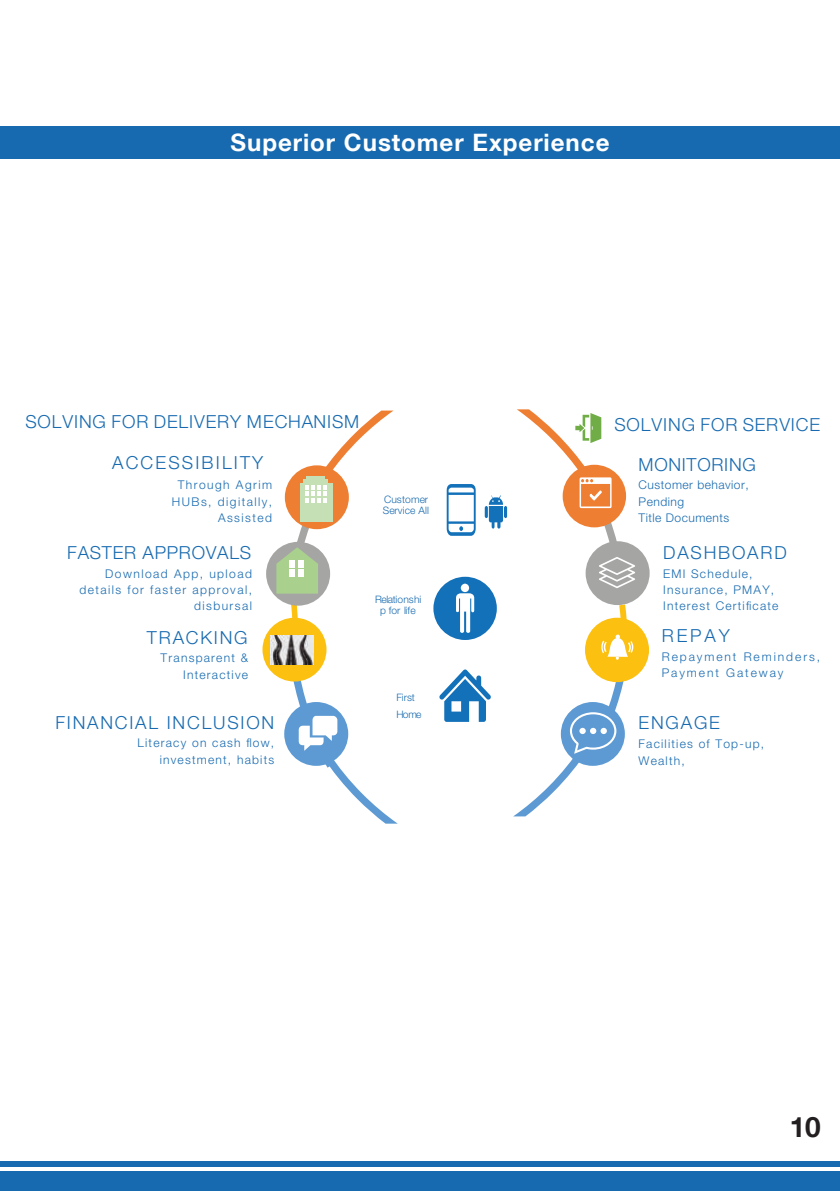
<style>
.page{position:relative;width:840px;height:1191px;background:#fff}
.page>*{position:absolute;margin:0;border:0;box-sizing:border-box;transform-origin:0 0}
.t1{font:700 28px "Helvetica Neue LT Com";color:#231f20}
.t2{font:700 24px "Helvetica Neue LT Com";letter-spacing:.04em;color:#fff}
.t3{font:300 18px "Helvetica Neue LT Std";letter-spacing:.06em;color:#176ab0}
.t4{font:300 18px "Helvetica Neue LT Std";letter-spacing:.1em;color:#176ab0}
.t5{font:300 18px "Helvetica Neue LT Std";letter-spacing:.04em;color:#176ab0}
.t6{font:300 18px "Helvetica Neue LT Std";letter-spacing:.12em;color:#176ab0}
.t7{font:300 12px/16.4px "Helvetica Neue LT Std";letter-spacing:.1em;color:#176ab0;text-align:right}
.t8{font:300 12px/16.4px "Helvetica Neue LT Std";letter-spacing:.12em;color:#176ab0;text-align:right}
.t9{font:300 12px/16.4px "Helvetica Neue LT Std";letter-spacing:.04em;color:#176ab0}
.t10{font:300 12px/16.4px "Helvetica Neue LT Std";letter-spacing:.16em;color:#176ab0}
.t11{font:300 10.2px/17.4px "Helvetica Neue LT Std";letter-spacing:-.025em;color:#176ab0}
.t12{font:300 10.2px/11.4px "Helvetica Neue LT Std";color:#176ab0}
</style>
<div class="page">
<div style="left:0;top:1171px;width:839px;height:20px;background:#176ab0"></div>
<div style="left:0;top:1161px;width:839px;height:5px;background:#176ab0"></div>
<div style="left:0;top:127px;width:839px;height:32px;background:#176ab0"></div>
<svg style="left:433px;top:577px;width:63px;height:63px"></svg>
<svg style="left:439px;top:669px;width:51px;height:53px"></svg>
<svg style="left:446px;top:484px;width:29px;height:52px"></svg>
<div style="left:585px;top:541px;width:64px;height:64px;background:#a5a5a4;border-radius:50%"></div>
<div style="left:584px;top:617px;width:64px;height:65px;background:#fcc011;border-radius:50%"></div>
<svg style="left:514px;top:604px;width:119px;height:212px"></svg>
<div style="left:266px;top:542px;width:64px;height:63px;background:#a5a5a4;border-radius:50%"></div>
<svg style="left:262px;top:617px;width:64px;height:64px"></svg>
<div style="left:284px;top:702px;width:64px;height:64px;background:#5d9ad3;border-radius:50%"></div>
<svg style="left:484px;top:495px;width:23px;height:33px"></svg>
<svg style="left:517px;top:409px;width:117px;height:179px"></svg>
<svg style="left:289px;top:599px;width:108px;height:224px"></svg>
<svg style="left:276px;top:410px;width:117px;height:183px"></svg>
<img style="left:271px;top:636px;width:42px;height:28px">
<h2 class="t2" style="left:230px;top:127px;width:380px">Superior Customer Experience</h2>
<h3 class="t3" style="left:25px;top:410px;width:335px">SOLVING FOR DELIVERY MECHANISM</h3>
<h3 class="t3" style="left:614px;top:414px;width:207px">SOLVING FOR SERVICE</h3>
<h3 class="t5" style="left:638px;top:453px;width:119px">MONITORING</h3>
<p class="t9" style="left:638px;top:476px;width:111px">Customer behavior,<br>Pending<br>Title Documents</p>
<h3 class="t6" style="left:112px;top:451px;width:152px">ACCESSIBILITY</h3>
<p class="t8" style="left:172px;top:476px;width:102px">Through Agrim<br>HUBs, digitally,<br>Assisted</p>
<h3 class="t5" style="left:67px;top:542px;width:185px">FASTER APPROVALS</h3>
<p class="t8" style="left:79px;top:565px;width:174px">Download App, upload details for faster approval, disbursal</p>
<h3 class="t4" style="left:147px;top:626px;width:102px">TRACKING</h3>
<p class="t7" style="left:160px;top:649px;width:89px">Transparent &amp;<br>Interactive</p>
<h3 class="t4" style="left:55px;top:711px;width:220px">FINANCIAL INCLUSION</h3>
<p class="t7" style="left:137px;top:734px;width:138px">Literacy on cash flow, investment, habits</p>
<p class="t12" style="left:383px;top:493px;width:47px">Customer<br>Service All</p>
<h3 class="t4" style="left:662px;top:542px;width:125px">DASHBOARD</h3>
<p class="t7" style="left:662px;top:565px;width:117px;text-align:left">EMI Schedule,<br>Insurance, PMAY,<br>Interest Certificate</p>
<h3 class="t3" style="left:661px;top:624px;width:70px">REPAY</h3>
<p class="t10" style="left:661px;top:648px;width:160px">Repayment Reminders,<br>Payment Gateway</p>
<h3 class="t3" style="left:638px;top:711px;width:83px">ENGAGE</h3>
<p class="t7" style="left:638px;top:735px;width:127px;text-align:left">Facilities of Top-up,<br>Wealth,</p>
<p class="t11" style="left:375px;top:593px;width:47px;line-height:11px;text-align:center">Relationshi p for life</p>
<p class="t11" style="left:396px;top:688px;width:27px">First<br>Home</p>
<h1 class="t1" style="left:789px;top:1109px;width:33px">10</h1>
</div>
